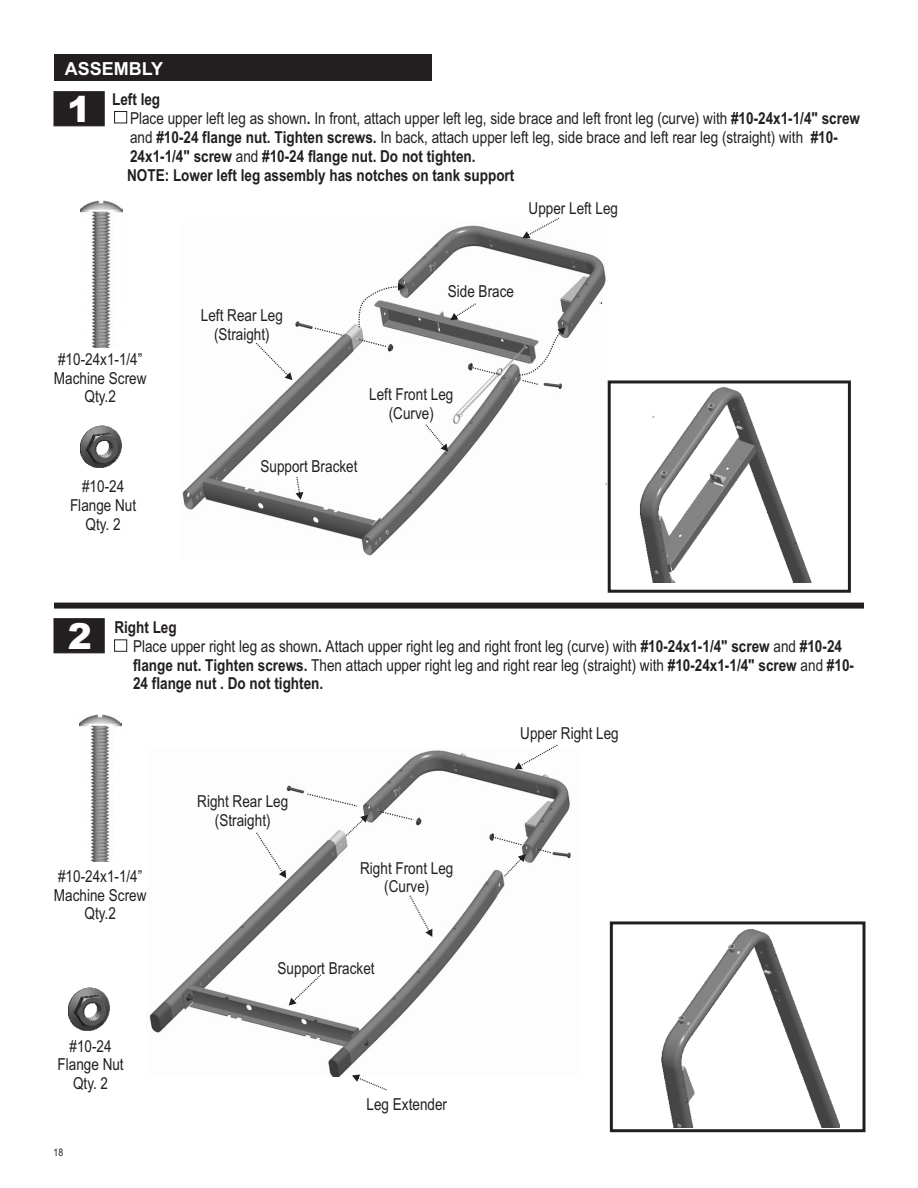
<style>
.page{position:relative;width:918px;height:1188px;background:#fff}
.page>*{position:absolute;margin:0;border:0;box-sizing:border-box;transform-origin:0 0}
.t1{font:900 36px "Arial";color:#fff}
.t2{font:700 18px "Arial";color:#fff}
.t3{font:16.5px/18.8px "Arial Narrow";color:#231f20;text-align:center}
.t4{font:700 16.5px "Arial Narrow";color:#231f20}
.t5{font:10.5px "Arial Narrow";color:#231f20}
.s1{font-weight:700}
</style>
<div class="page">
<img style="left:149px;top:750px;width:422px;height:327px">
<img style="left:182px;top:225px;width:426px;height:333px">
<div style="left:610px;top:921px;width:256px;height:211px;background:#fff;border:3px solid #231f20"></div>
<svg style="left:514px;top:745px;width:44px;height:24px"></svg>
<svg style="left:409px;top:895px;width:23px;height:42px"></svg>
<svg style="left:256px;top:832px;width:30px;height:46px"></svg>
<svg style="left:289px;top:974px;width:32px;height:32px"></svg>
<svg style="left:352px;top:1075px;width:35px;height:15px"></svg>
<div style="left:608px;top:380px;width:243px;height:213px;background:#fff;border:3px solid #231f20"></div>
<div style="left:54px;top:603px;width:810px;height:6px;background:#231f20"></div>
<div style="left:54px;top:619px;width:50px;height:34px;background:#231f20"></div>
<div style="left:54px;top:92px;width:50px;height:34px;background:#231f20;border:1px solid #231f20"></div>
<div style="left:54px;top:54px;width:378px;height:27px;background:#231f20"></div>
<img style="left:79px;top:714px;width:42px;height:147px">
<img style="left:81px;top:200px;width:42px;height:147px">
<img style="left:81px;top:425px;width:41px;height:43px">
<img style="left:69px;top:988px;width:41px;height:43px">
<div style="left:114px;top:111px;width:13px;height:12px;background:#fff;border:1px solid #231f20"></div>
<div style="left:114px;top:640px;width:13px;height:11px;background:#fff;border:1px solid #231f20"></div>
<svg style="left:471px;top:327px;width:94px;height:59px"></svg>
<svg style="left:599px;top:301px;width:5px;height:4px"></svg>
<svg style="left:450px;top:303px;width:26px;height:17px"></svg>
<svg style="left:522px;top:218px;width:37px;height:20px"></svg>
<svg style="left:256px;top:343px;width:36px;height:37px"></svg>
<svg style="left:426px;top:424px;width:22px;height:28px"></svg>
<svg style="left:296px;top:477px;width:7px;height:23px"></svg>
<img style="left:640px;top:387px;width:172px;height:195px">
<img style="left:661px;top:929px;width:178px;height:198px">
<svg style="left:314px;top:283px;width:91px;height:65px"></svg>
<svg style="left:491px;top:835px;width:62px;height:42px"></svg>
<svg style="left:306px;top:793px;width:109px;height:43px"></svg>
<p class="t2" style="left:65px;top:62px;width:100px">ASSEMBLY</p>
<h1 class="t1" style="left:67px;top:96px;width:26px">1</h1>
<p class="t4" style="left:112px;top:93px;width:50px">Left leg</p>
<p class="t3" style="left:130px;top:110px;width:732px;text-align:left">Place upper left leg as shown<span class="s1">.</span> In front, attach upper left leg, side brace and left front leg (curve) with <span class="s1">#10-24x1-1/4" screw </span>and <span class="s1">#10-24 flange nut. Tighten screws.</span> In back, attach upper left leg, side brace and left rear leg (straight) with <span class="s1">#10-<br>24x1-1/4" screw</span> and <span class="s1">#10-24 flange nut. Do not tighten.</span></p>
<p class="t4" style="left:127px;top:169px;width:389px">NOTE: Lower left leg assembly has notches on tank support</p>
<p class="t3" style="left:529px;top:200px;width:91px">Upper Left Leg</p>
<p class="t3" style="left:54px;top:351px;width:94px">#10-24x1-1/4”<br>Machine Screw<br>Qty.2</p>
<p class="t3" style="left:70px;top:479px;width:68px">#10-24<br>Flange Nut<br>Qty. 2</p>
<p class="t3" style="left:201px;top:308px;width:83px">Left Rear Leg (Straight)</p>
<p class="t3" style="left:448px;top:283px;width:68px">Side Brace</p>
<p class="t3" style="left:369px;top:387px;width:86px">Left Front Leg (Curve)</p>
<p class="t3" style="left:260px;top:459px;width:99px">Support Bracket</p>
<h1 class="t1" style="left:68px;top:623px;width:26px">2</h1>
<p class="t3" style="left:133px;top:619px;width:722px;text-align:left;text-indent:-19px"><span class="s1">Right Leg<br></span>Place upper right leg as shown<span class="s1">.</span> Attach upper right leg and right front leg (curve) with <span class="s1">#10-24x1-1/4" screw</span> and <span class="s1">#10-24 flange nut. Tighten screws.</span> Then attach upper right leg and right rear leg (straight) with <span class="s1">#10-24x1-1/4" screw</span> and <span class="s1">#10- 24 flange nut . Do not tighten.</span></p>
<p class="t3" style="left:197px;top:794px;width:92px">Right Rear Leg (Straight)</p>
<p class="t3" style="left:520px;top:726px;width:100px">Upper Right Leg</p>
<p class="t3" style="left:54px;top:868px;width:94px">#10-24x1-1/4”<br>Machine Screw<br>Qty.2</p>
<p class="t3" style="left:58px;top:1038px;width:68px">#10-24<br>Flange Nut<br>Qty. 2</p>
<p class="t5" style="left:54px;top:1149px;width:11px">18</p>
<p class="t3" style="left:360px;top:860px;width:95px">Right Front Leg (Curve)</p>
<p class="t3" style="left:278px;top:960px;width:99px">Support Bracket</p>
<p class="t3" style="left:367px;top:1096px;width:82px">Leg Extender</p>
</div>
